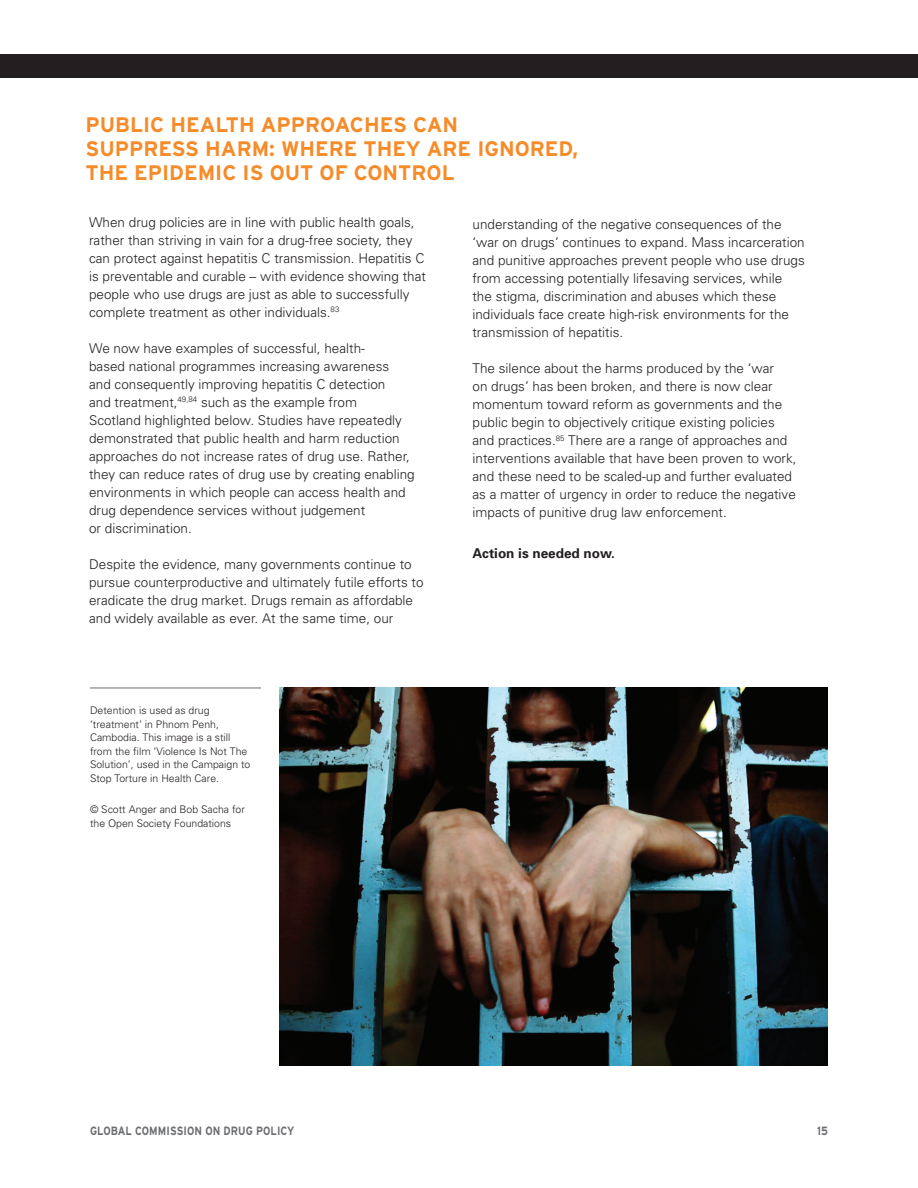
<style>
.page{position:relative;width:918px;height:1188px;background:#fff}
.page>*{position:absolute;margin:0;border:0;box-sizing:border-box;transform-origin:0 0}
.t1{font:700 21px/24px "Interstate";color:#f68b29}
.t2{font:300 13.5px/18px "Univers";color:#231f20}
.t3{font:700 13.5px "Univers";color:#231f20}
.t4{font:700 12px "Interstate";letter-spacing:.01em;color:#6c6d70;scale:.85 1}
.t5{font:300 10.5px/13.5px "Univers";color:#231f20}
</style>
<div class="page">
<div style="left:0;top:54px;width:918px;height:23px;background:#231f20"></div>
<img style="left:279px;top:688px;width:549px;height:378px">
<hr style="left:90px;top:688px;width:171px;height:1px;background:#6c6d70">
<h1 class="t1" style="left:85px;top:112px;width:494px">PUBLIC HEALTH APPROACHES CAN<br>SUPPRESS HARM: WHERE THEY ARE IGNORED,<br>THE EPIDEMIC IS OUT OF CONTROL</h1>
<p class="t2" style="left:89px;top:213px;width:338px">When drug policies are in line with public health goals, rather than striving in vain for a drug-free society, they can protect against hepatitis C transmission. Hepatitis C is preventable and curable – with evidence showing that people who use drugs are just as able to successfully complete treatment as other individuals.<sup>83</sup></p>
<p class="t2" style="left:89px;top:339px;width:327px">We now have examples of successful, health-<br>based national programmes increasing awareness<br>and consequently improving hepatitis C detection<br>and treatment,<sup>49,84</sup> such as the example from<br>Scotland highlighted below. Studies have repeatedly demonstrated that public health and harm reduction approaches do not increase rates of drug use. Rather, they can reduce rates of drug use by creating enabling environments in which people can access health and drug dependence services without judgement<br>or discrimination.</p>
<p class="t2" style="left:89px;top:555px;width:336px">Despite the evidence, many governments continue to pursue counterproductive and ultimately futile efforts to eradicate the drug market. Drugs remain as affordable and widely available as ever. At the same time, our</p>
<p class="t5" style="left:90px;top:703px;width:162px">Detention is used as drug ‘treatment’ in Phnom Penh,<br>Cambodia. This image is a still from the film ‘Violence Is Not The<br>Solution’, used in the Campaign to<br>Stop Torture in Health Care.</p>
<p class="t5" style="left:90px;top:802px;width:156px">© Scott Anger and Bob Sacha for the Open Society Foundations</p>
<p class="t2" style="left:472px;top:215px;width:334px">understanding of the negative consequences of the ‘war on drugs’ continues to expand. Mass incarceration and punitive approaches prevent people who use drugs from accessing potentially lifesaving services, while the stigma, discrimination and abuses which these individuals face create high-risk environments for the transmission of hepatitis.</p>
<p class="t2" style="left:472px;top:359px;width:326px">The silence about the harms produced by the ‘war<br>on drugs’ has been broken, and there is now clear momentum toward reform as governments and the public begin to objectively critique existing policies and practices.<sup>85</sup> There are a range of approaches and interventions available that have been proven to work, and these need to be scaled-up and further evaluated as a matter of urgency in order to reduce the negative impacts of punitive drug law enforcement.</p>
<p class="t3" style="left:473px;top:545px;width:144px">Action is needed now.</p>
<p class="t4" style="left:90px;top:1123px;width:242px">GLOBAL COMMISSION ON DRUG POLICY</p>
<p class="t4" style="left:817px;top:1123px;width:14px">15</p>
</div>
